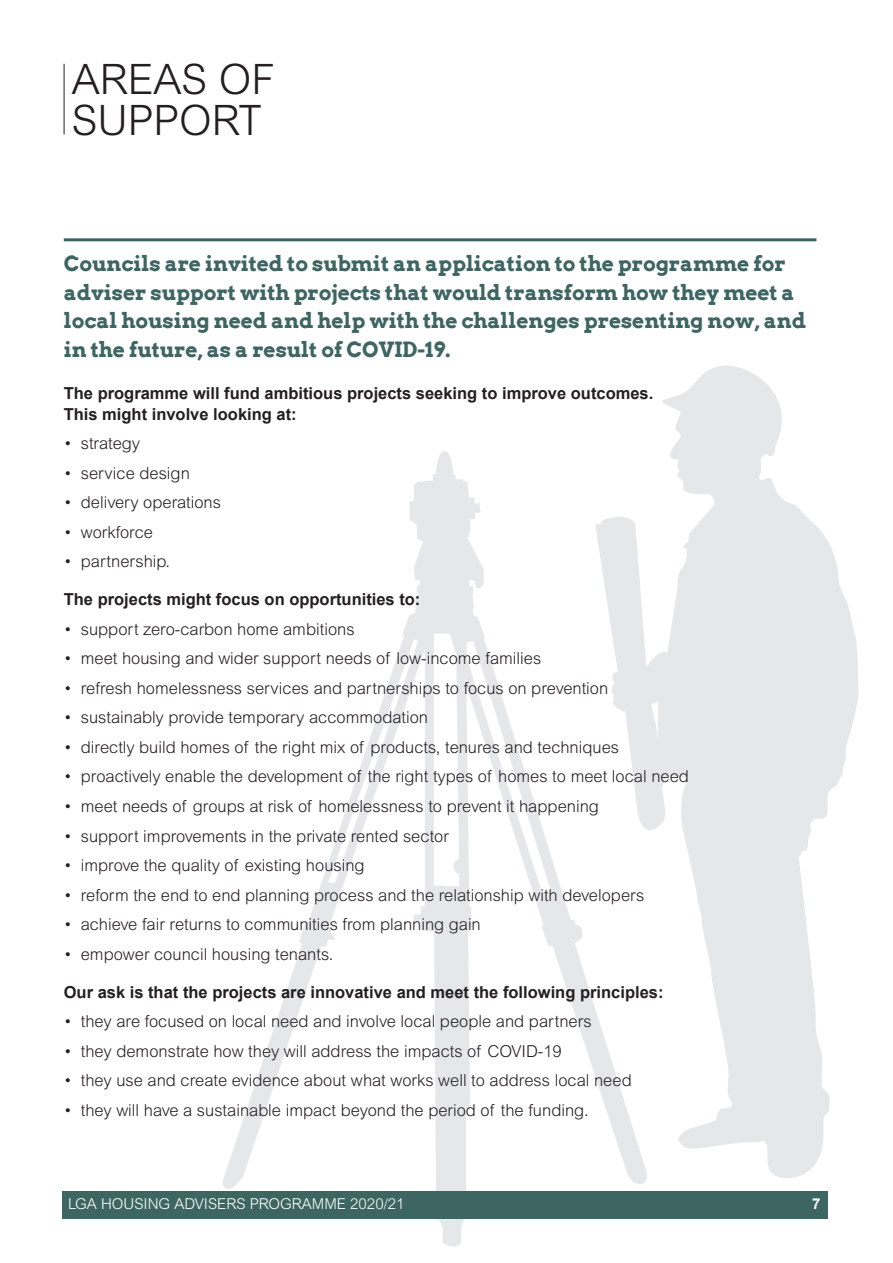
<style>
.page{position:relative;width:893px;height:1263px;background:#fff}
.page>*{position:absolute;margin:0;border:0;box-sizing:border-box;transform-origin:0 0}
.t1{font:300 42px/40.5px "Arial MT Std";color:#231f20}
.t2{font:700 21px/28.5px "Arvo";letter-spacing:-.005em;color:#3d6562}
.t3{font:300 16.5px "Arial MT Std";color:#231f20}
.t4{font:700 16.5px/21px "Arial";color:#231f20}
.t5{font:300 15px "Arial MT Std";color:#fff}
.t6{font:700 15px "Arial";color:#fff}
</style>
<div class="page">
<svg style="left:221px;top:451px;width:427px;height:796px"></svg>
<svg style="left:595px;top:366px;width:263px;height:816px;fill:#e6e7e9"></svg>
<div style="left:62px;top:1191px;width:766px;height:27px;background:#3d6562"></div>
<hr style="left:64px;top:238px;width:752px;height:3px;background:#3d6562">
<hr style="left:64px;top:64px;width:1px;height:71px;background:#231f20">
<h1 class="t1" style="left:72px;top:59px;width:205px">AREAS OF<br>SUPPORT</h1>
<p class="t2" style="left:64px;top:249px;width:744px">Councils are invited to submit an application to the programme for adviser support with projects that would transform how they meet a local housing need and help with the challenges presenting now, and in the future, as a result of COVID-19.</p>
<p class="t4" style="left:64px;top:383px;width:591px">The programme will fund ambitious projects seeking to improve outcomes.<br>This might involve looking at:</p>
<p class="t3" style="left:64px;top:434px;width:78px">• strategy</p>
<p class="t3" style="left:64px;top:464px;width:128px">• service design</p>
<p class="t3" style="left:64px;top:493px;width:159px">• delivery operations</p>
<p class="t3" style="left:64px;top:523px;width:91px">• workforce</p>
<p class="t3" style="left:64px;top:552px;width:108px">• partnership.</p>
<p class="t4" style="left:64px;top:590px;width:358px">The projects might focus on opportunities to:</p>
<p class="t3" style="left:64px;top:620px;width:292px">• support zero-carbon home ambitions</p>
<p class="t3" style="left:64px;top:649px;width:479px">• meet housing and wider support needs of low-income families</p>
<p class="t3" style="left:64px;top:679px;width:546px">• refresh homelessness services and partnerships to focus on prevention</p>
<p class="t3" style="left:64px;top:708px;width:366px">• sustainably provide temporary accommodation</p>
<p class="t3" style="left:64px;top:738px;width:557px">• directly build homes of the right mix of products, tenures and techniques</p>
<p class="t3" style="left:64px;top:767px;width:627px">• proactively enable the development of the right types of homes to meet local need</p>
<p class="t3" style="left:64px;top:797px;width:537px">• meet needs of groups at risk of homelessness to prevent it happening</p>
<p class="t3" style="left:64px;top:826px;width:387px">• support improvements in the private rented sector</p>
<p class="t3" style="left:64px;top:856px;width:302px">• improve the quality of existing housing</p>
<p class="t3" style="left:64px;top:885px;width:582px">• reform the end to end planning process and the relationship with developers</p>
<p class="t3" style="left:64px;top:915px;width:419px">• achieve fair returns to communities from planning gain</p>
<p class="t3" style="left:64px;top:944px;width:271px">• empower council housing tenants.</p>
<p class="t4" style="left:64px;top:982px;width:601px">Our ask is that the projects are innovative and meet the following principles:</p>
<p class="t3" style="left:64px;top:1012px;width:530px">• they are focused on local need and involve local people and partners</p>
<p class="t3" style="left:64px;top:1041px;width:499px">• they demonstrate how they will address the impacts of COVID-19</p>
<p class="t3" style="left:64px;top:1071px;width:569px">• they use and create evidence about what works well to address local need</p>
<p class="t3" style="left:64px;top:1100px;width:526px">• they will have a sustainable impact beyond the period of the funding.</p>
<p class="t5" style="left:68px;top:1195px;width:338px">LGA HOUSING ADVISERS PROGRAMME 2020/21</p>
<p class="t6" style="left:812px;top:1194px;width:10px">7</p>
</div>
